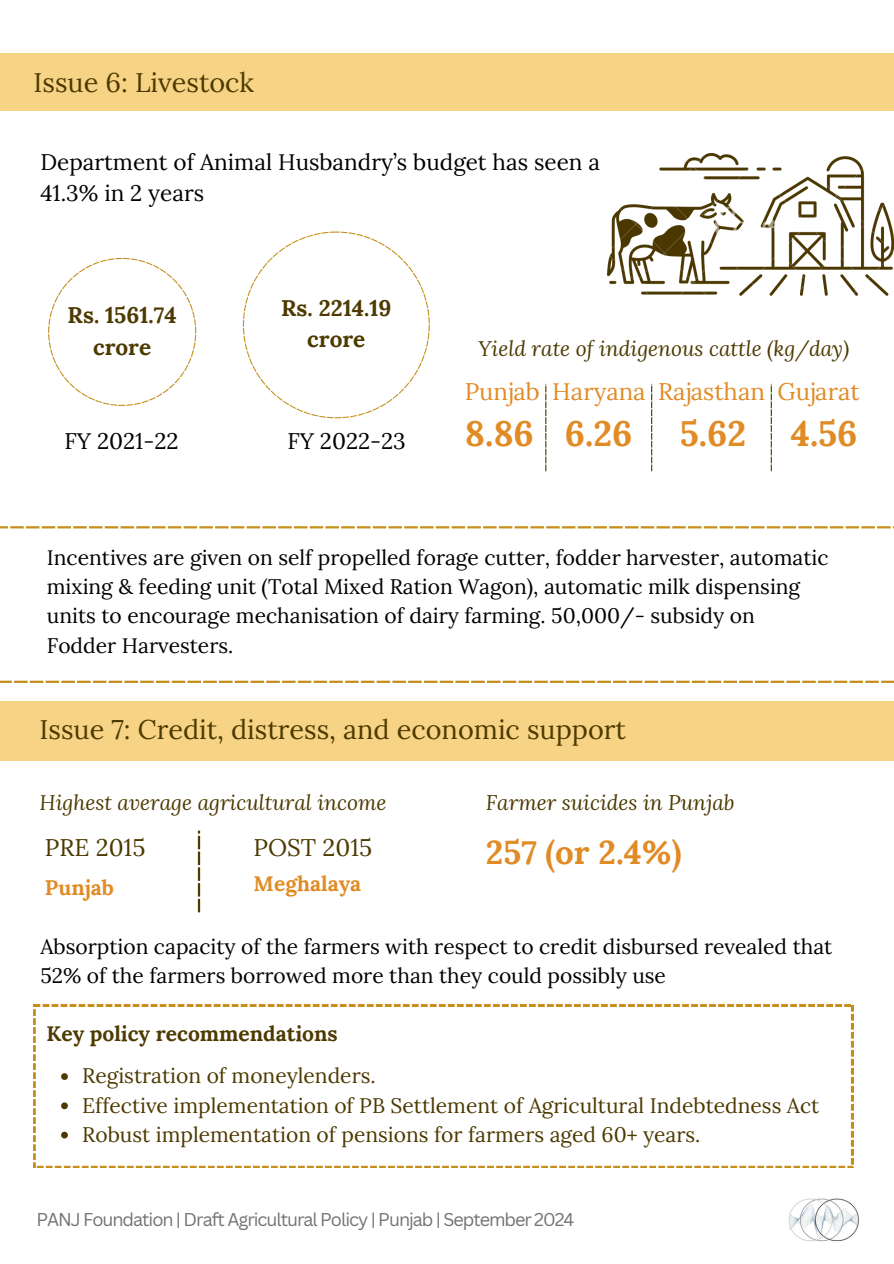
<style>
.page{position:relative;width:894px;height:1264px;background:#fff}
.page>*{position:absolute;margin:0;border:0;box-sizing:border-box;transform-origin:0 0}
.t1{font:700 35.25px "Lora";color:#e18b25}
.t2{font:700 33px "Lora";color:#e18b25}
.t3{font:27px "Lora";color:#4d3a00}
.t4{font:24px "Lora";color:#e18b25}
.t5{font:24px "Lora";color:#4d3a00}
.t6{font:22.5px/31.5px "Lora";color:#000}
.t7{font:700 22.5px/31.5px "Lora";color:#4d3a00;text-align:center}
.t8{font:21px/29.2px "Lora";color:#000}
.t9{font:21px "Lora";color:#4d3a00}
.t10{font:italic 21px "Lora";color:#4d3a00}
.t11{font:700 21px "Lora";color:#4d3a00}
.t12{font:700 21px "Lora";color:#e18b25}
.t13{font:18px "Canva Sans";letter-spacing:-.055em;color:#737373}
</style>
<div class="page">
<img style="left:788px;top:1198px;width:71px;height:44px">
<div style="left:0;top:53px;width:893px;height:58px;background:#f6d385"></div>
<svg style="left:0;top:680px;width:12px;height:3px"></svg>
<hr style="left:14px;top:680px;width:14px;height:3px;background:#c48f1a">
<svg style="left:30px;top:680px;width:29px;height:3px"></svg>
<hr style="left:61px;top:680px;width:14px;height:3px;background:#c48f1a">
<hr style="left:77px;top:680px;width:14px;height:3px;background:#c48f1a">
<svg style="left:93px;top:680px;width:29px;height:3px"></svg>
<hr style="left:124px;top:680px;width:14px;height:3px;background:#c48f1a">
<hr style="left:140px;top:680px;width:14px;height:3px;background:#c48f1a">
<svg style="left:156px;top:680px;width:29px;height:3px"></svg>
<hr style="left:187px;top:680px;width:14px;height:3px;background:#c48f1a">
<hr style="left:203px;top:680px;width:14px;height:3px;background:#c48f1a">
<svg style="left:219px;top:680px;width:29px;height:3px"></svg>
<hr style="left:250px;top:680px;width:14px;height:3px;background:#c48f1a">
<hr style="left:266px;top:680px;width:14px;height:3px;background:#c48f1a">
<svg style="left:282px;top:680px;width:29px;height:3px"></svg>
<hr style="left:313px;top:680px;width:14px;height:3px;background:#c48f1a">
<hr style="left:329px;top:680px;width:14px;height:3px;background:#c48f1a">
<svg style="left:345px;top:680px;width:29px;height:3px"></svg>
<hr style="left:376px;top:680px;width:14px;height:3px;background:#c48f1a">
<hr style="left:392px;top:680px;width:14px;height:3px;background:#c48f1a">
<svg style="left:408px;top:680px;width:29px;height:3px"></svg>
<hr style="left:439px;top:680px;width:14px;height:3px;background:#c48f1a">
<hr style="left:455px;top:680px;width:14px;height:3px;background:#c48f1a">
<svg style="left:471px;top:680px;width:29px;height:3px"></svg>
<hr style="left:502px;top:680px;width:14px;height:3px;background:#c48f1a">
<hr style="left:518px;top:680px;width:14px;height:3px;background:#c48f1a">
<svg style="left:534px;top:680px;width:29px;height:3px"></svg>
<hr style="left:565px;top:680px;width:14px;height:3px;background:#c48f1a">
<hr style="left:581px;top:680px;width:14px;height:3px;background:#c48f1a">
<svg style="left:597px;top:680px;width:29px;height:3px"></svg>
<hr style="left:628px;top:680px;width:14px;height:3px;background:#c48f1a">
<hr style="left:644px;top:680px;width:14px;height:3px;background:#c48f1a">
<svg style="left:660px;top:680px;width:29px;height:3px"></svg>
<hr style="left:691px;top:680px;width:14px;height:3px;background:#c48f1a">
<hr style="left:707px;top:680px;width:14px;height:3px;background:#c48f1a">
<svg style="left:723px;top:680px;width:29px;height:3px"></svg>
<hr style="left:754px;top:680px;width:14px;height:3px;background:#c48f1a">
<hr style="left:770px;top:680px;width:14px;height:3px;background:#c48f1a">
<svg style="left:786px;top:680px;width:29px;height:3px"></svg>
<hr style="left:817px;top:680px;width:14px;height:3px;background:#c48f1a">
<hr style="left:833px;top:680px;width:14px;height:3px;background:#c48f1a">
<svg style="left:849px;top:680px;width:45px;height:3px"></svg>
<svg style="left:48px;top:258px;width:148px;height:148px"></svg>
<img style="left:607px;top:154px;width:286px;height:141px">
<svg style="left:243px;top:231px;width:186px;height:187px"></svg>
<svg style="left:0;top:526px;width:894px;height:2px;background:#d1a84e"></svg>
<div style="left:0;top:701px;width:893px;height:59px;background:#f6d385"></div>
<svg style="left:34px;top:1004px;width:818px;height:163px"></svg>
<svg style="left:61px;top:1073px;width:7px;height:6px"></svg>
<svg style="left:61px;top:1102px;width:7px;height:7px"></svg>
<svg style="left:61px;top:1131px;width:7px;height:7px"></svg>
<svg style="left:198px;top:830px;width:2px;height:82px"></svg>
<svg style="left:545px;top:384px;width:1px;height:87px"></svg>
<svg style="left:651px;top:384px;width:1px;height:87px"></svg>
<svg style="left:770px;top:384px;width:1px;height:87px"></svg>
<h3 class="t3" style="left:34px;top:64px;width:222px">Issue 6: Livestock</h3>
<h4 class="t6" style="left:40px;top:146px;width:561px">Department of Animal Husbandry’s budget has seen a<br>41.3% in 2 years</h4>
<p class="t7" style="left:68px;top:299px;width:110px">Rs. 1561.74 crore</p>
<p class="t6" style="left:64px;top:425px;width:116px">FY 2021-22</p>
<h5 class="t7" style="left:281px;top:292px;width:112px">Rs. 2214.19 crore</h5>
<h1 class="t6" style="left:287px;top:425px;width:120px">FY 2022-23</h1>
<h6 class="t10" style="left:478px;top:334px;width:372px">Yield rate of indigenous cattle (kg/day)</h6>
<p class="t4" style="left:464px;top:375px;width:396px">Punjab Haryana Rajasthan Gujarat</p>
<p class="t1" style="left:465px;top:410px;width:70px">8.86</p>
<p class="t1" style="left:564px;top:410px;width:69px">6.26</p>
<p class="t1" style="left:679px;top:410px;width:68px">5.62</p>
<p class="t1" style="left:790px;top:410px;width:68px">4.56</p>
<h1 class="t8" style="left:47px;top:542px;width:783px">Incentives are given on self propelled forage cutter, fodder harvester, automatic mixing &amp; feeding unit (Total Mixed Ration Wagon), automatic milk dispensing units to encourage mechanisation of dairy farming. 50,000/- subsidy on Fodder Harvesters.</h1>
<h1 class="t3" style="left:39px;top:712px;width:587px">Issue 7: Credit, distress, and economic support</h1>
<h6 class="t10" style="left:39px;top:788px;width:348px">Highest average agricultural income</h6>
<h3 class="t5" style="left:45px;top:831px;width:102px">PRE 2015</h3>
<h3 class="t5" style="left:253px;top:831px;width:120px">POST 2015</h3>
<h6 class="t12" style="left:45px;top:874px;width:70px">Punjab</h6>
<p class="t12" style="left:253px;top:869px;width:109px">Meghalaya</p>
<h1 class="t10" style="left:486px;top:788px;width:250px">Farmer suicides in Punjab</h1>
<p class="t2" style="left:486px;top:830px;width:197px">257 (or 2.4%)</p>
<p class="t8" style="left:40px;top:931px;width:793px">Absorption capacity of the farmers with respect to credit disbursed revealed that<br>52% of the farmers borrowed more than they could possibly use</p>
<h1 class="t11" style="left:46px;top:1019px;width:293px">Key policy recommendations</h1>
<h3 class="t9" style="left:82px;top:1062px;width:295px">Registration of moneylenders.</h3>
<p class="t9" style="left:82px;top:1091px;width:738px">Effective implementation of PB Settlement of Agricultural Indebtedness Act</p>
<h2 class="t9" style="left:82px;top:1120px;width:619px">Robust implementation of pensions for farmers aged 60+ years.</h2>
<h2 class="t13" style="left:36px;top:1206px;width:539px">PANJ Foundation | Draft Agricultural Policy | Punjab | September 2024</h2>
</div>
